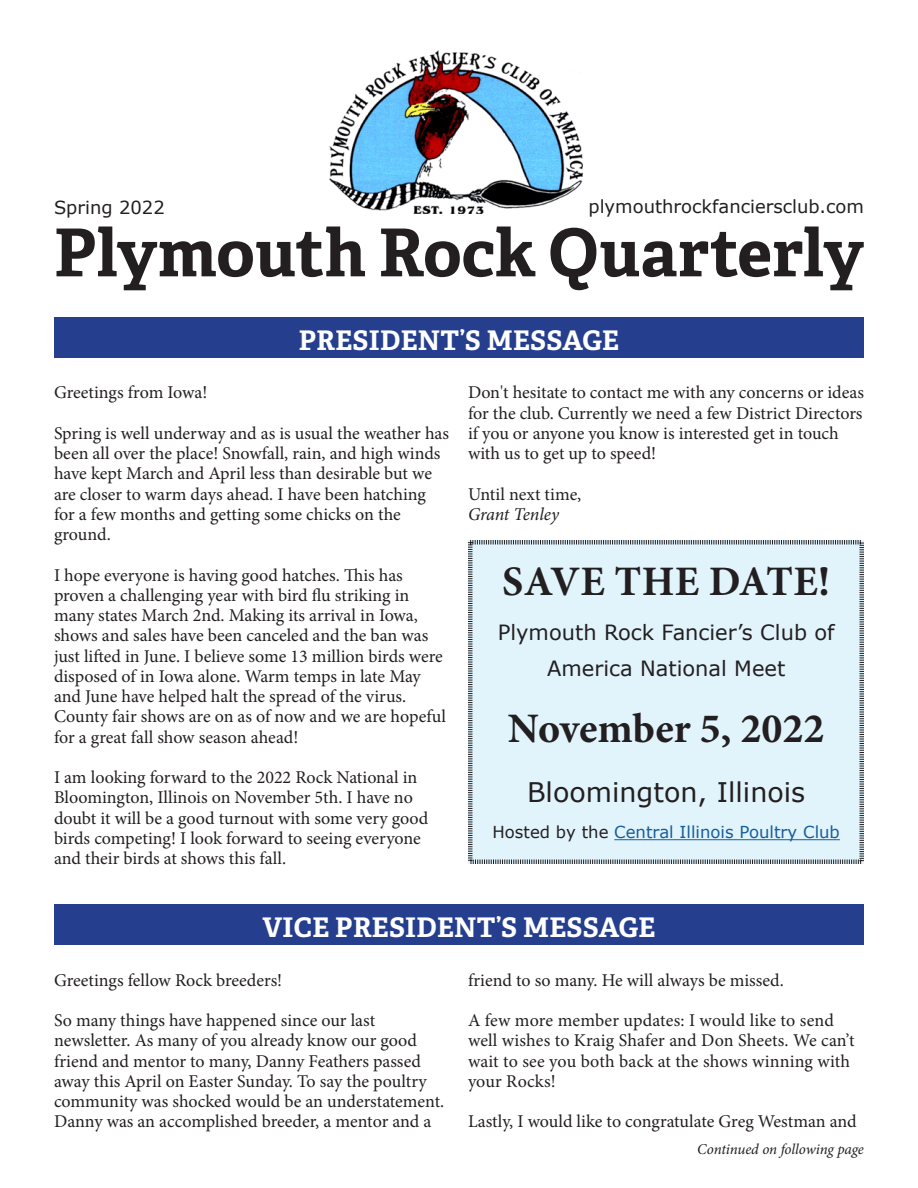
<style>
.page{position:relative;width:918px;height:1188px;background:#fff}
.page>*{position:absolute;margin:0;border:0;box-sizing:border-box;transform-origin:0 0}
.t1{font:700 66px "Adelle PE";color:#231f20}
.t2{font:700 42px "Minion Pro";color:#231f20}
.t3{font:700 27px "Adelle PE";letter-spacing:.01em;color:#fff}
.t4{font:27px "Verdana";color:#231f20}
.t5{font:21px/36px "Verdana";color:#231f20;text-align:center}
.t6{font:18px/20.2px "Minion Pro";color:#231f20}
.t7{font:18px "Verdana";color:#231f20}
.t8{font:italic 18px "Minion Pro";letter-spacing:-.015em;color:#231f20}
.t9{font:16.5px "Verdana";color:#175d9e}
.t10{font:italic 15px "Minion Pro";letter-spacing:-.01em;color:#231f20}
.s1{color:#231f20}
</style>
<div class="page">
<img style="left:329px;top:50px;width:254px;height:164px">
<div style="left:54px;top:317px;width:810px;height:41px;background:#253f8e"></div>
<div style="left:54px;top:904px;width:810px;height:41px;background:#253f8e"></div>
<div style="left:468px;top:540px;width:396px;height:324px;background:#e1f4fc"></div>
<hr style="left:614px;top:839px;width:226px;height:1px;background:#175d9e">
<p class="t7" style="left:54px;top:196px;width:112px">Spring 2022</p>
<p class="t7" style="left:589px;top:195px;width:277px">plymouthrockfanciersclub.com</p>
<p class="t1" style="left:54px;top:205px;width:811px">Plymouth Rock Quarterly</p>
<p class="t3" style="left:299px;top:321px;width:322px">PRESIDENT’S MESSAGE</p>
<p class="t6" style="left:54px;top:382px;width:155px">Greetings from Iowa!</p>
<p class="t6" style="left:54px;top:423px;width:397px">Spring is well underway and as is usual the weather has been all over the place! Snowfall, rain, and high winds have kept March and April less than desirable but we are closer to warm days ahead. I have been hatching for a few months and getting some chicks on the ground.</p>
<p class="t6" style="left:54px;top:565px;width:393px">I hope everyone is having good hatches. This has proven a challenging year with bird flu striking in many states March 2nd. Making its arrival in Iowa, shows and sales have been canceled and the ban was just lifted in June. I believe some 13 million birds were disposed of in Iowa alone. Warm temps in late May and June have helped halt the spread of the virus.<br>County fair shows are on as of now and we are hopeful for a great fall show season ahead!</p>
<p class="t6" style="left:54px;top:767px;width:376px">I am looking forward to the 2022 Rock National in Bloomington, Illinois on November 5th. I have no doubt it will be a good turnout with some very good birds competing! I look forward to seeing everyone and their birds at shows this fall.</p>
<p class="t6" style="left:468px;top:382px;width:397px">Don't hesitate to contact me with any concerns or ideas for the club. Currently we need a few District Directors if you or anyone you know is interested get in touch with us to get up to speed!</p>
<p class="t6" style="left:468px;top:484px;width:115px">Until next time,</p>
<p class="t8" style="left:468px;top:502px;width:92px">Grant Tenley</p>
<p class="t2" style="left:502px;top:552px;width:329px">SAVE THE DATE!</p>
<p class="t5" style="left:498px;top:615px;width:338px">Plymouth Rock Fancier’s Club of<br>America National Meet</p>
<p class="t2" style="left:508px;top:699px;width:318px">November 5, 2022</p>
<p class="t4" style="left:527px;top:775px;width:280px">Bloomington, Illinois</p>
<p class="t9" style="left:493px;top:822px;width:349px"><span class="s1">Hosted by the</span> Central Illinois Poultry Club</p>
<p class="t3" style="left:263px;top:908px;width:394px">VICE PRESIDENT’S MESSAGE</p>
<p class="t6" style="left:54px;top:970px;width:230px">Greetings fellow Rock breeders!</p>
<p class="t6" style="left:54px;top:1010px;width:392px">So many things have happened since our last newsletter. As many of you already know our good friend and mentor to many, Danny Feathers passed away this April on Easter Sunday. To say the poultry community was shocked would be an understatement.<br>Danny was an accomplished breeder, a mentor and a</p>
<p class="t6" style="left:468px;top:970px;width:317px">friend to so many. He will always be missed.</p>
<p class="t6" style="left:468px;top:1010px;width:388px">A few more member updates: I would like to send well wishes to Kraig Shafer and Don Sheets. We can’t wait to see you both back at the shows winning with your Rocks!</p>
<p class="t6" style="left:468px;top:1111px;width:390px">Lastly, I would like to congratulate Greg Westman and</p>
<p class="t10" style="left:697px;top:1139px;width:168px">Continued on following page</p>
</div>
